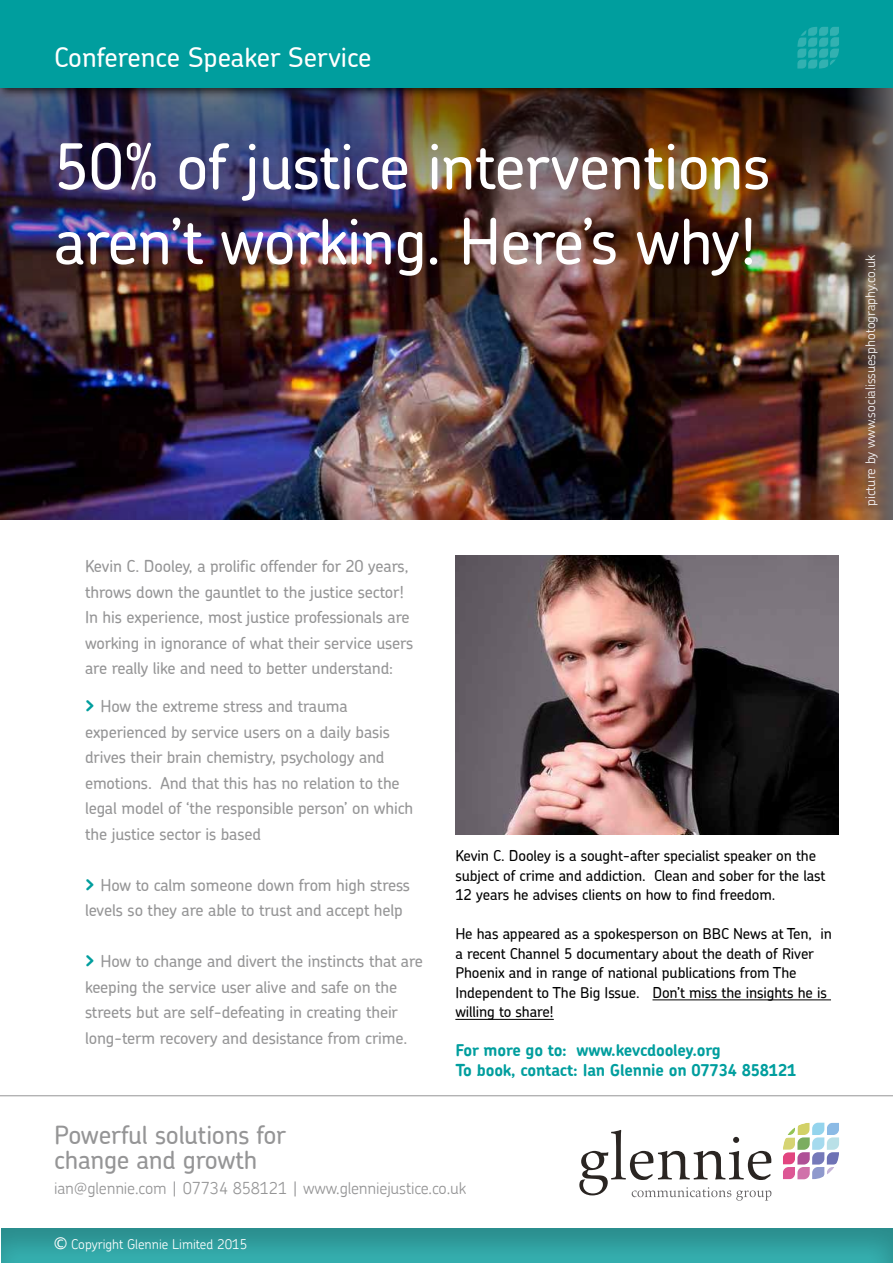
<style>
.page{position:relative;width:893px;height:1263px;background:#fff}
.page>*{position:absolute;margin:0;border:0;box-sizing:border-box;transform-origin:0 0}
.t1{font:500 63px/75px "Chevin";letter-spacing:-.01em;color:#fff}
.t2{font:500 27px "Chevin";color:#fff}
.t3{font:500 25.5px/25.5px "Chevin";letter-spacing:-.01em;color:#959596}
.t4{font:500 16.5px/25.5px "Chevin";letter-spacing:-.01em;color:#959596}
.t5{font:700 16.5px/19.5px "Chevin";letter-spacing:-.01em;color:#009e9e}
.t6{font:300 16.5px "Chevin";letter-spacing:-.01em;color:#959596}
.t7{font:500 15px/19.5px "Chevin";letter-spacing:-.01em;color:#000}
.t8{font:300 13.5px "Chevin";color:#f7f6f7}
.t9{font:300 13.5px "Chevin";color:#fff}
.s1{font-weight:700;font-size:21px;color:#009e9e}
</style>
<div class="page">
<hr style="left:0;top:1095px;width:893px;height:1px;background:#959596">
<div style="left:0;top:1227px;width:893px;height:36px;background:#000;opacity:.22"></div>
<svg style="left:579px;top:1130px;width:192px;height:71px"></svg>
<svg style="left:783px;top:1123px;width:56px;height:56px"></svg>
<img style="left:0;top:432px;width:846px;height:88px">
<img style="left:455px;top:555px;width:384px;height:279px">
<hr style="left:652px;top:1000px;width:179px;height:1px;background:#000">
<hr style="left:455px;top:1019px;width:99px;height:1px;background:#000">
<img style="left:0;top:99px;width:846px;height:333px">
<div style="left:0;top:0;width:893px;height:99px;background:#000;opacity:.75"></div>
<div style="left:0;top:0;width:892px;height:88px;background:#009e9e"></div>
<svg style="left:797px;top:27px;width:42px;height:42px"></svg>
<img style="left:846px;top:88px;width:47px;height:432px">
<svg style="left:55px;top:1238px;width:12px;height:12px"></svg>
<h2 class="t2" style="left:54px;top:40px;width:319px">Conference Speaker Service</h2>
<h1 class="t1" style="left:54px;top:128px;width:718px">50% of justice interventions aren’t working. Here’s why!</h1>
<p class="t4" style="left:85px;top:553px;width:330px">Kevin C. Dooley, a prolific offender for 20 years, throws down the gauntlet to the justice sector!<br>In his experience, most justice professionals are working in ignorance of what their service users are really like and need to better understand:</p>
<p class="t4" style="left:85px;top:693px;width:330px"><span class="s1">&gt;</span> How the extreme stress and trauma experienced by service users on a daily basis drives their brain chemistry, psychology and emotions. And that this has no relation to the legal model of ‘the responsible person’ on which the justice sector is based</p>
<p class="t4" style="left:85px;top:872px;width:327px"><span class="s1">&gt;</span> How to calm someone down from high stress levels so they are able to trust and accept help</p>
<p class="t4" style="left:85px;top:948px;width:339px"><span class="s1">&gt;</span> How to change and divert the instincts that are keeping the service user alive and safe on the streets but are self-defeating in creating their long-term recovery and desistance from crime.</p>
<p class="t7" style="left:455px;top:846px;width:372px">Kevin C. Dooley is a sought-after specialist speaker on the subject of crime and addiction. Clean and sober for the last<br>12 years he advises clients on how to find freedom.</p>
<p class="t7" style="left:455px;top:924px;width:378px">He has appeared as a spokesperson on BBC News at Ten, in a recent Channel 5 documentary about the death of River Phoenix and in range of national publications from The Independent to The Big Issue. Don’t miss the insights he is willing to share!</p>
<p class="t5" style="left:455px;top:1040px;width:342px">For more go to: www.kevcdooley.org<br>To book, contact: Ian Glennie on 07734 858121</p>
<h3 class="t3" style="left:54px;top:1121px;width:233px">Powerful solutions for change and growth</h3>
<p class="t6" style="left:54px;top:1177px;width:413px">ian@glennie.com | 07734 858121 | www.glenniejustice.co.uk</p>
<p class="t9" style="left:71px;top:1236px;width:178px">Copyright Glennie Limited 2015</p>
<p class="t8" style="left:861px;top:506px;width:253px;rotate:-90deg">picture by www.socialissuesphotography.co.uk</p>
</div>
